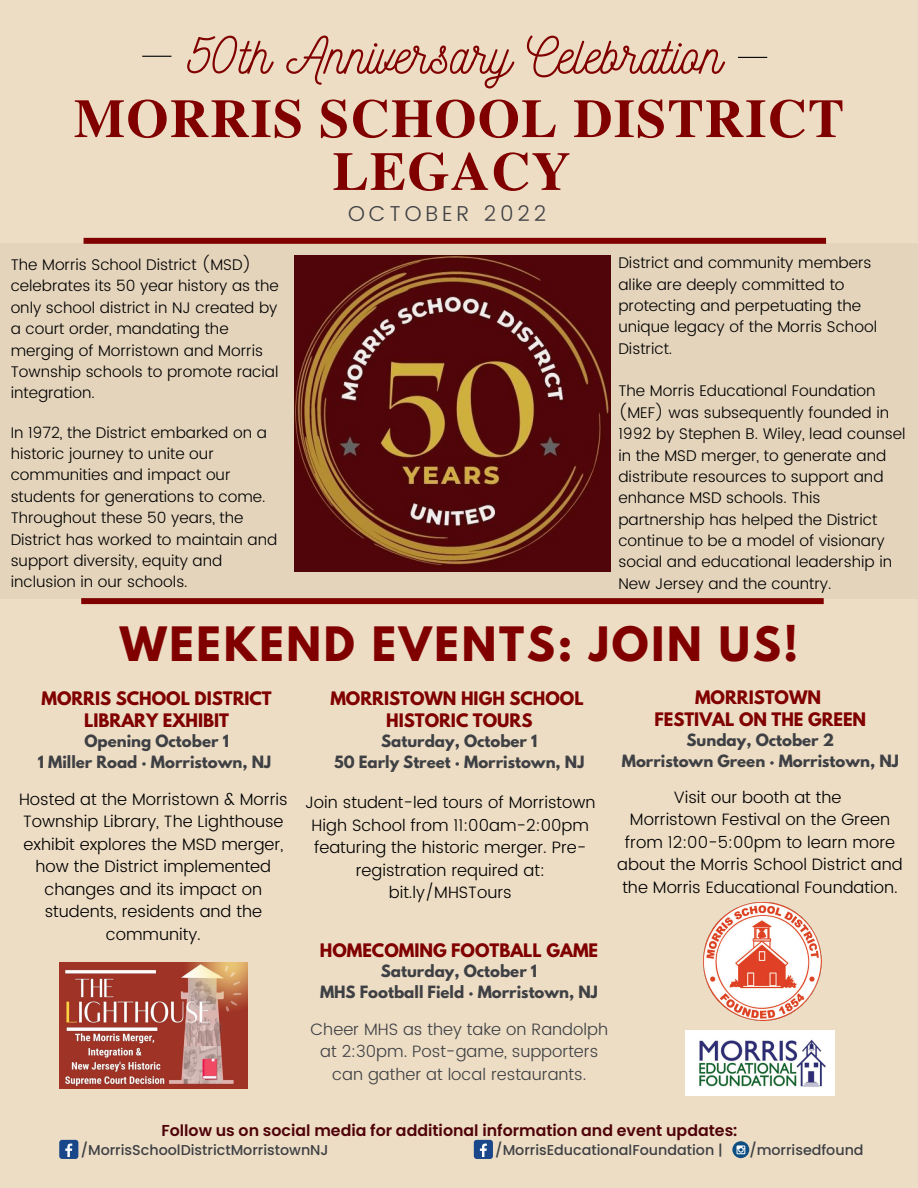
<style>
.page{position:relative;width:918px;height:1188px;background:#edddc5}
.page>*{position:absolute;margin:0;border:0;box-sizing:border-box;transform-origin:0 0}
.t1{font:700 54.3px/52.8px "Te X Gyre Termes";letter-spacing:.02em;color:#800000;text-align:center}
.t2{font:51.75px "Nickainley";color:#800000}
.t3{font:700 42px "League Spartan";letter-spacing:.065em;color:#800000}
.t4{font:300 21.6px "Poppins";letter-spacing:.18em;color:#3e4044}
.t5{font:300 16.5px/22.5px "Poppins";color:#000;text-align:center}
.t6{font:700 16.5px/22.5px "League Spartan";color:#800000;text-align:center}
.t7{font:300 16.5px/22.5px "Poppins";color:#3e4044;text-align:center}
.t8{font:600 15.75px "Poppins";color:#4f0208}
.t9{font:300 15.45px/21.3px "Poppins";color:#000}
.t10{font:700 15px/20.2px "League Spartan";color:#3e4044;text-align:center}
.t11{font:500 14.25px "Poppins";color:#3e4044}
</style>
<div class="page">
<div style="left:84px;top:238px;width:742px;height:6px;background:#800000"></div>
<svg style="left:142px;top:56px;width:29px;height:1px"></svg>
<svg style="left:738px;top:57px;width:29px;height:1px"></svg>
<div style="left:81px;top:598px;width:743px;height:6px;background:#800000"></div>
<div style="left:59px;top:1140px;width:19px;height:19px;background:#1a4789;border-radius:3px"></div>
<svg style="left:65px;top:1144px;width:7px;height:13px"></svg>
<svg style="left:732px;top:1141px;width:17px;height:17px"></svg>
<svg style="left:737px;top:1145px;width:8px;height:9px"></svg>
<div style="left:474px;top:1140px;width:19px;height:19px;background:#1a4789;border-radius:3px"></div>
<svg style="left:480px;top:1144px;width:7px;height:13px"></svg>
<svg style="left:81px;top:243px;width:746px;height:356px;fill:#e4d4bc"></svg>
<img style="left:59px;top:962px;width:188px;height:126px">
<img style="left:703px;top:902px;width:118px;height:118px">
<img style="left:685px;top:1031px;width:150px;height:65px">
<h2 class="t2" style="left:189px;top:22px;width:534px">50th Anniversary Celebration</h2>
<h1 class="t1" style="left:74px;top:90px;width:772px">MORRIS SCHOOL DISTRICT<br>LEGACY</h1>
<h3 class="t4" style="left:348px;top:201px;width:200px">OCTOBER 2022</h3>
<p class="t9" style="left:11px;top:254px;width:270px">The Morris School District (MSD) celebrates its 50 year history as the only school district in NJ created by a court order, mandating the merging of Morristown and Morris<br>Township schools to promote racial integration.</p>
<p class="t9" style="left:11px;top:422px;width:268px">In 1972, the District embarked on a historic journey to unite our communities and impact our students for generations to come.<br>Throughout these 50 years, the<br>District has worked to maintain and support diversity, equity and inclusion in our schools.</p>
<p class="t9" style="left:618px;top:252px;width:260px">District and community members alike are deeply committed to protecting and perpetuating the unique legacy of the Morris School<br>District.</p>
<p class="t9" style="left:618px;top:380px;width:289px">The Morris Educational Foundation (MEF) was subsequently founded in 1992 by Stephen B. Wiley, lead counsel in the MSD merger, to generate and distribute resources to support and enhance MSD schools. This partnership has helped the District continue to be a model of visionary social and educational leadership in New Jersey and the country.</p>
<h3 class="t3" style="left:120px;top:623px;width:680px">WEEKEND EVENTS: JOIN US!</h3>
<p class="t6" style="left:654px;top:688px;width:213px">MORRISTOWN<br>FESTIVAL ON THE GREEN</p>
<p class="t10" style="left:622px;top:732px;width:279px">Sunday, October 2<br>Morristown Green · Morristown, NJ</p>
<p class="t6" style="left:41px;top:689px;width:232px">MORRIS SCHOOL DISTRICT<br>LIBRARY EXHIBIT</p>
<p class="t10" style="left:38px;top:733px;width:235px">Opening October 1<br>1 Miller Road · Morristown, NJ</p>
<p class="t5" style="left:19px;top:788px;width:270px">Hosted at the Morristown &amp; Morris<br>Township Library, The Lighthouse exhibit explores the MSD merger, how the District implemented changes and its impact on students, residents and the community.</p>
<p class="t6" style="left:330px;top:689px;width:255px">MORRISTOWN HIGH SCHOOL<br>HISTORIC TOURS</p>
<p class="t10" style="left:334px;top:733px;width:252px">Saturday, October 1<br>50 Early Street · Morristown, NJ</p>
<p class="t5" style="left:305px;top:792px;width:292px">Join student-led tours of Morristown<br>High School from 11:00am-2:00pm featuring the historic merger. Pre&shy;registration required at: bit.ly/MHSTours</p>
<p class="t5" style="left:617px;top:786px;width:287px">Visit our booth at the<br>Morristown Festival on the Green from 12:00-5:00pm to learn more about the Morris School District and the Morris Educational Foundation.</p>
<p class="t6" style="left:320px;top:941px;width:280px">HOMECOMING FOOTBALL GAME</p>
<p class="t10" style="left:320px;top:963px;width:279px">Saturday, October 1<br>MHS Football Field · Morristown, NJ</p>
<p class="t7" style="left:310px;top:1018px;width:299px">Cheer MHS as they take on Randolph at 2:30pm. Post-game, supporters can gather at local restaurants.</p>
<p class="t8" style="left:161px;top:1120px;width:578px">Follow us on social media for additional information and event updates:</p>
<p class="t11" style="left:81px;top:1140px;width:249px">/MorrisSchoolDistrictMorristownNJ</p>
<p class="t11" style="left:495px;top:1140px;width:229px">/MorrisEducationalFoundation |</p>
<p class="t11" style="left:749px;top:1140px;width:116px">/morrisedfound</p>
</div>
